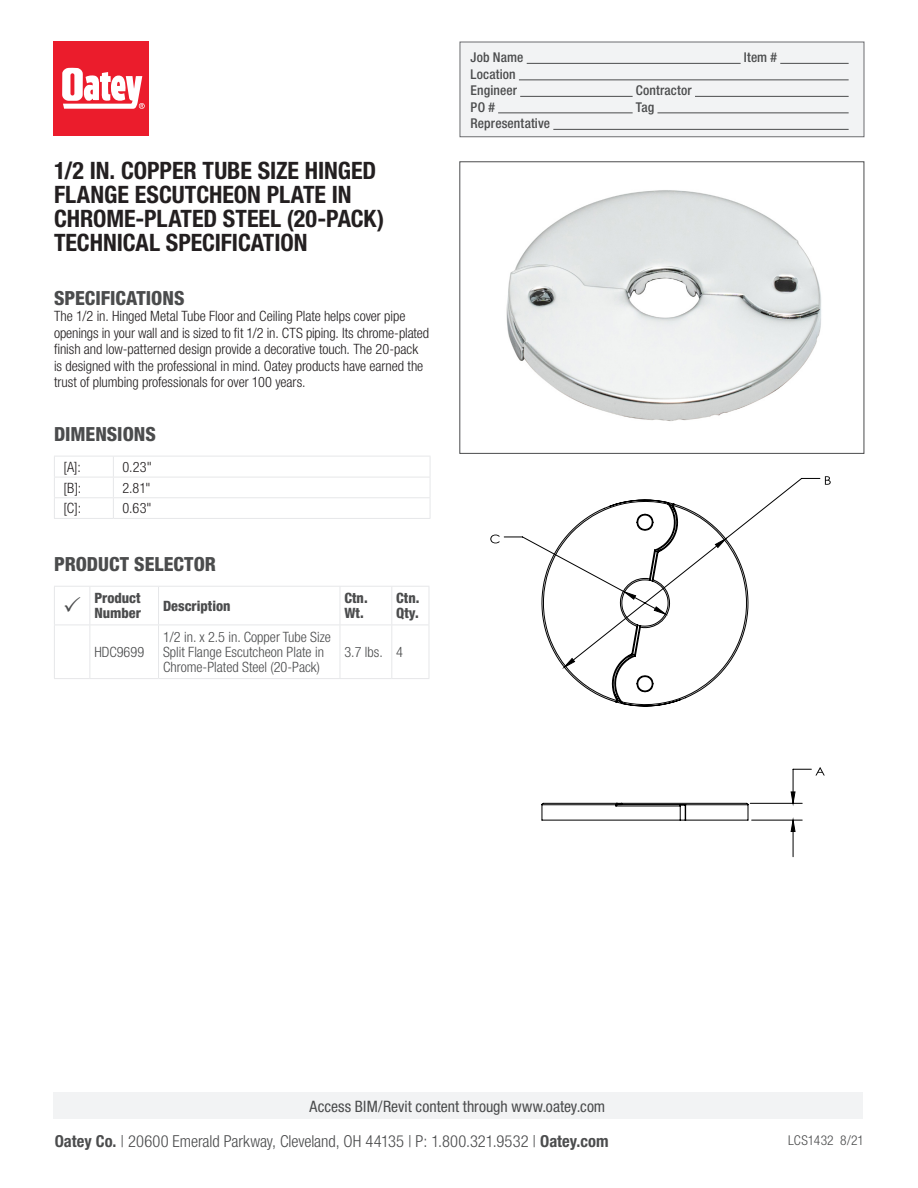
<style>
.page{position:relative;width:918px;height:1188px;background:#fff}
.page>*{position:absolute;margin:0;border:0;box-sizing:border-box;transform-origin:0 0}
.t1{font:700 condensed 24px/24px "Helvetica Neue LT Std";color:#231f20}
.Subheads{font:800 condensed 19.5px "Helvetica Neue LT Std";color:#4b4c4d}
.t2{font:300 condensed 16.5px "Helvetica Neue LT Std";color:#4b4c4d}
.t3{font:condensed 15.75px "Helvetica Neue LT Std";color:#4b4c4d}
.Copy{font:300 condensed 14.25px/16.5px "Helvetica Neue LT Std";letter-spacing:-.005em;color:#231f20}
.Table_Grid{font:300 condensed 14.25px/15px "Helvetica Neue LT Std";color:#4b4c4d}
.Table_Grid-2{font:800 condensed 14.25px/15px "Helvetica Neue LT Std";color:#4b4c4d}
.t4{font:500 condensed 13.5px "Helvetica Neue LT Std";letter-spacing:.01em;color:#4b4c4d}
.t5{font:300 condensed 13.5px "Helvetica Neue LT Std";letter-spacing:.005em;color:#4b4c4d}
.s1{font-weight:700}
</style>
<div class="page">
<div style="left:460px;top:42px;width:404px;height:95px;background:#f2f3f4;border:1px solid #6c6d70"></div>
<hr style="left:527px;top:63px;width:214px;height:1px;background:#4b4c4d">
<hr style="left:780px;top:63px;width:69px;height:1px;background:#4b4c4d">
<hr style="left:519px;top:80px;width:330px;height:1px;background:#4b4c4d">
<hr style="left:520px;top:96px;width:113px;height:1px;background:#4b4c4d">
<hr style="left:695px;top:96px;width:154px;height:1px;background:#4b4c4d">
<hr style="left:498px;top:113px;width:135px;height:1px;background:#4b4c4d">
<hr style="left:657px;top:113px;width:192px;height:1px;background:#4b4c4d">
<hr style="left:553px;top:129px;width:296px;height:1px;background:#4b4c4d">
<svg style="left:54px;top:456px;width:377px;height:62px"></svg>
<hr style="left:54px;top:518px;width:59px;height:1px;background:#e6e7e9">
<hr style="left:113px;top:518px;width:317px;height:1px;background:#e6e7e9">
<hr style="left:429px;top:587px;width:1px;height:38px;background:#e6e7e9">
<hr style="left:429px;top:625px;width:1px;height:53px;background:#e6e7e9">
<div style="left:53px;top:1092px;width:810px;height:27px;background:#f2f3f4"></div>
<div style="left:53px;top:42px;width:96px;height:94px;background:#eb1c2c"></div>
<svg style="left:62px;top:68px;width:83px;height:41px"></svg>
<img style="left:506px;top:190px;width:315px;height:231px">
<svg style="left:825px;top:476px;width:6px;height:9px"></svg>
<svg style="left:490px;top:535px;width:10px;height:8px"></svg>
<svg style="left:820px;top:767px;width:5px;height:9px"></svg>
<svg style="left:749px;top:768px;width:46px;height:64px"></svg>
<svg style="left:541px;top:499px;width:208px;height:322px"></svg>
<svg style="left:54px;top:586px;width:375px;height:93px"></svg>
<p class="t1" style="left:54px;top:158px;width:332px">1/2 IN. COPPER TUBE SIZE HINGED<br>FLANGE ESCUTCHEON PLATE IN<br>CHROME-PLATED STEEL (20-PACK)<br>TECHNICAL SPECIFICATION</p>
<p class="Subheads" style="left:54px;top:286px;width:132px">SPECIFICATIONS</p>
<p class="Copy" style="left:54px;top:308px;width:377px">The 1/2 in. Hinged Metal Tube Floor and Ceiling Plate helps cover pipe openings in your wall and is sized to fit 1/2 in. CTS piping. Its chrome-plated finish and low-patterned design provide a decorative touch. The 20-pack is designed with the professional in mind. Oatey products have earned the trust of plumbing professionals for over 100 years.</p>
<p class="Subheads" style="left:54px;top:422px;width:103px">DIMENSIONS</p>
<p class="Copy" style="left:63px;top:458px;width:19px">[A]:</p>
<p class="Copy" style="left:122px;top:458px;width:31px">0.23"</p>
<p class="Copy" style="left:63px;top:479px;width:19px">[B]:</p>
<p class="Copy" style="left:122px;top:479px;width:30px">2.81"</p>
<p class="Copy" style="left:63px;top:500px;width:19px">[C]:</p>
<p class="Copy" style="left:122px;top:500px;width:31px">0.63"</p>
<p class="Subheads" style="left:54px;top:552px;width:164px">PRODUCT SELECTOR</p>
<p class="Table_Grid-2" style="left:94px;top:590px;width:48px">Product<br>Number</p>
<p class="Table_Grid-2" style="left:163px;top:598px;width:69px">Description</p>
<p class="Table_Grid-2" style="left:344px;top:590px;width:25px">Ctn.<br>Wt.</p>
<p class="Table_Grid-2" style="left:396px;top:590px;width:25px">Ctn.<br>Qty.</p>
<p class="Table_Grid" style="left:94px;top:644px;width:51px">HDC9699</p>
<p class="Table_Grid" style="left:163px;top:629px;width:169px">1/2 in. x 2.5 in. Copper Tube Size<br>Split Flange Escutcheon Plate in<br>Chrome-Plated Steel (20-Pack)</p>
<p class="Table_Grid" style="left:344px;top:644px;width:40px">3.7 lbs.</p>
<p class="Table_Grid" style="left:396px;top:644px;width:8px">4</p>
<p class="t4" style="left:471px;top:49px;width:54px">Job Name</p>
<p class="t4" style="left:744px;top:49px;width:35px">Item #</p>
<p class="t4" style="left:471px;top:66px;width:47px">Location</p>
<p class="t4" style="left:471px;top:82px;width:48px">Engineer</p>
<p class="t4" style="left:636px;top:82px;width:57px">Contractor</p>
<p class="t4" style="left:471px;top:99px;width:26px">PO #</p>
<p class="t4" style="left:636px;top:99px;width:20px">Tag</p>
<p class="t4" style="left:471px;top:115px;width:81px">Representative</p>
<p class="t3" style="left:310px;top:1097px;width:297px">Access BIM/Revit content through www.oatey.com</p>
<p class="t2" style="left:55px;top:1131px;width:555px"><span class="s1">Oatey Co.</span> | 20600 Emerald Parkway, Cleveland, OH 44135 | P: 1.800.321.9532 | <span class="s1">Oatey.com</span></p>
<p class="t5" style="left:788px;top:1132px;width:77px">LCS1432 8/21</p>
</div>
